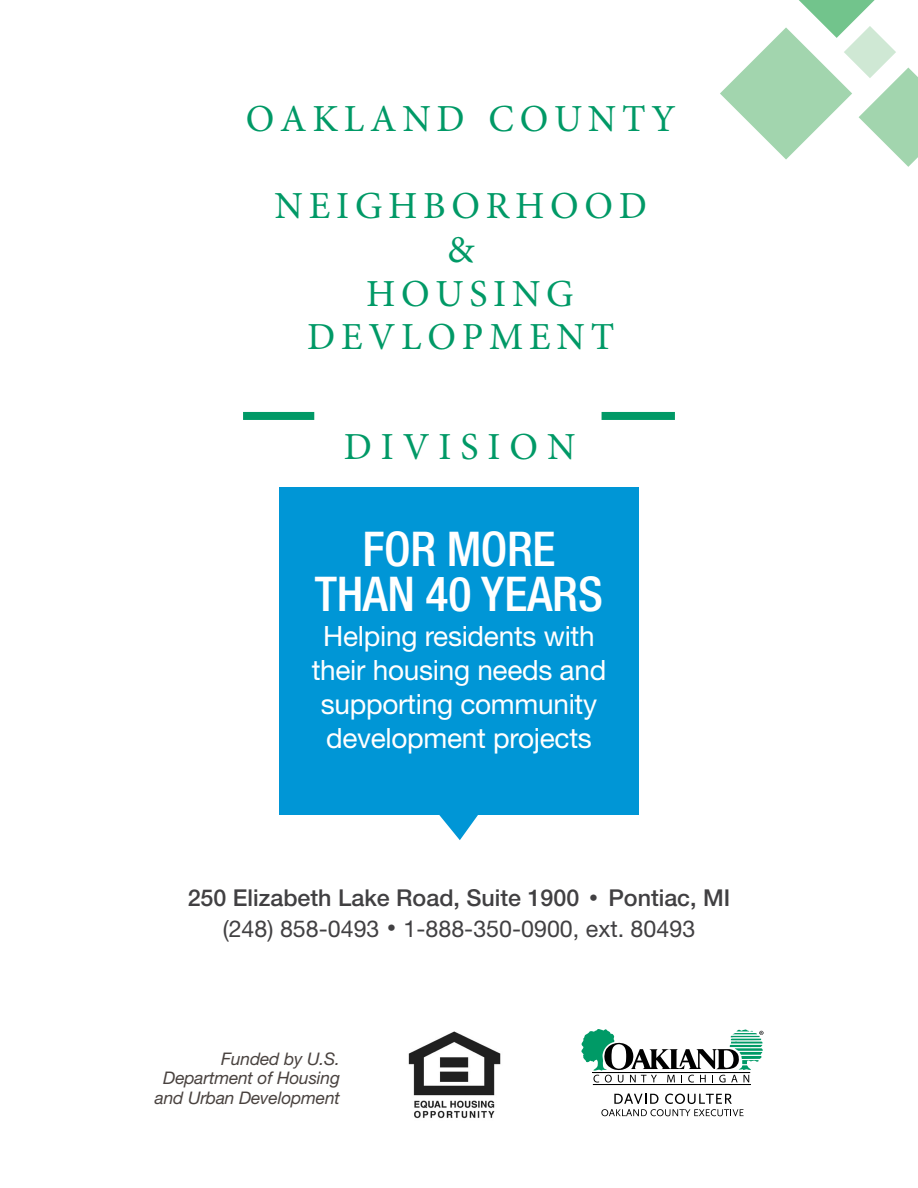
<style>
.page{position:relative;width:918px;height:1188px;background:#fff}
.page>*{position:absolute;margin:0;border:0;box-sizing:border-box;transform-origin:0 0}
.t1{font:500 condensed 48px/45.2px "Helvetica Neue LT Std";letter-spacing:-.01em;color:#fff;text-align:center}
.t2{font:38.25px/43.7px "Minion Pro";letter-spacing:.15em;color:#096;text-align:center}
.t3{font:38.25px "Minion Pro";letter-spacing:.23em;color:#096}
.t4{font:28.05px/34.2px "Helvetica Neue LT Std";letter-spacing:-.01em;color:#fff;text-align:center}
.t5{font:500 23.25px/30.6px "Helvetica Neue LT Std";color:#414042;text-align:center}
.t6{font:italic 17.4px/19.5px "Helvetica Neue LT Std";letter-spacing:-.01em;color:#49423f;text-align:right}
.s1{font-size:17.7px}
.s2{font-weight:400}
</style>
<div class="page">
<div style="left:279px;top:487px;width:360px;height:327px;background:#0096d6"></div>
<svg style="left:435px;top:814px;width:48px;height:26px"></svg>
<div style="left:243px;top:412px;width:71px;height:8px;background:#096"></div>
<div style="left:602px;top:412px;width:73px;height:8px;background:#096"></div>
<svg style="left:720px;top:0;width:198px;height:167px"></svg>
<img style="left:408px;top:1031px;width:93px;height:88px">
<hr style="left:593px;top:1084px;width:157px;height:1px;background:#000">
<svg style="left:581px;top:1029px;width:183px;height:54px"></svg>
<svg style="left:601px;top:1093px;width:143px;height:23px"></svg>
<h2 class="t2" style="left:246px;top:97px;width:431px">OAKLAND COUNTY</h2>
<h2 class="t2" style="left:275px;top:185px;width:374px">NEIGHBORHOOD &amp;<br>HOUSING<br>DEVLOPMENT</h2>
<h2 class="t3" style="left:344px;top:421px;width:233px">DIVISION</h2>
<h1 class="t1" style="left:315px;top:526px;width:290px">FOR MORE<br>THAN 40 YEARS</h1>
<p class="t4" style="left:312px;top:618px;width:296px">Helping residents with their housing needs and supporting community development projects</p>
<p class="t5" style="left:188px;top:882px;width:544px">250 Elizabeth Lake Road, Suite 1900 <span class="s1">•</span> Pontiac, MI <span class="s2">(248) 858-0493</span> <span class="s1">•</span> <span class="s2">1-888-350-0900, ext. 80493</span></p>
<p class="t6" style="left:155px;top:1048px;width:187px">Funded by U.S.<br>Department of Housing and Urban Development</p>
</div>
